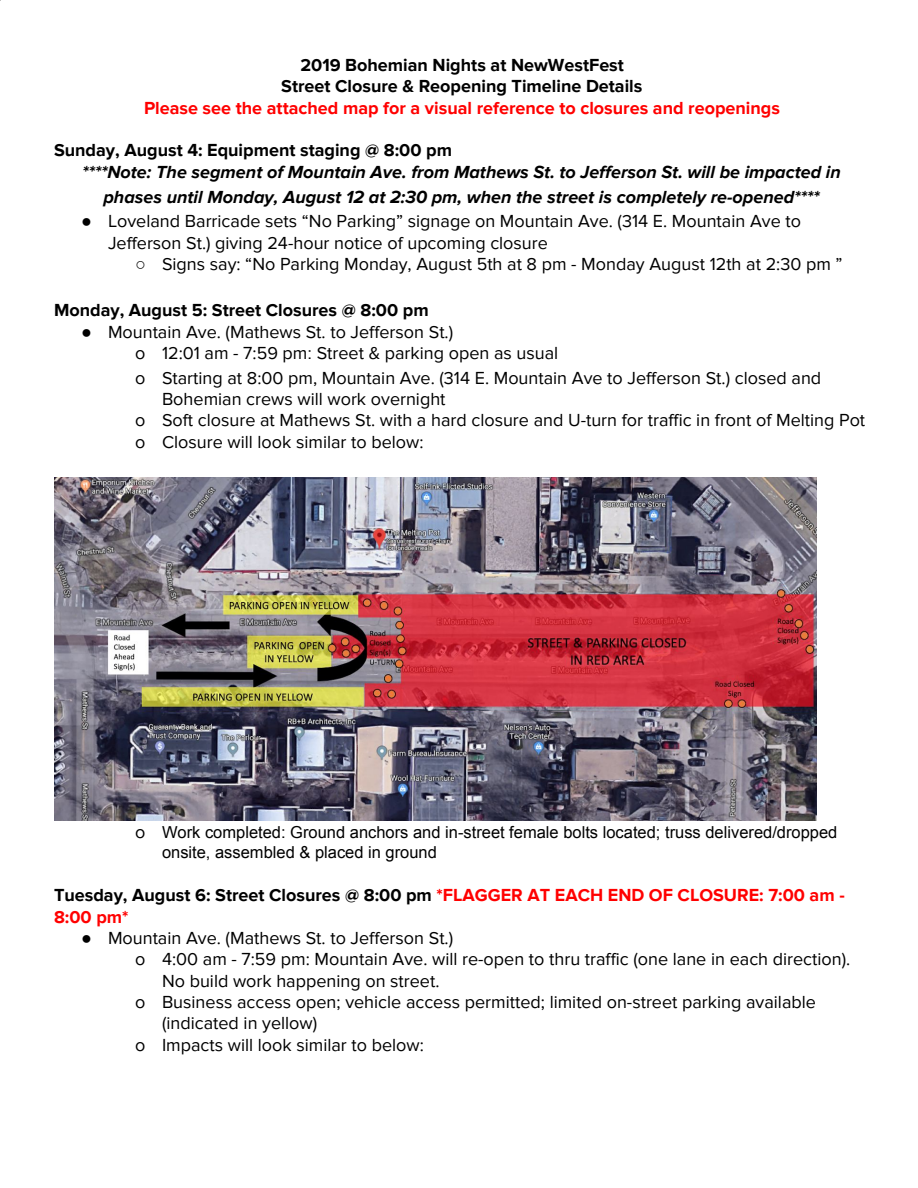
<style>
.page{position:relative;width:918px;height:1188px;background:#fff}
.page>*{position:absolute;margin:0;border:0;box-sizing:border-box;transform-origin:0 0}
.t1{font:18px/21.3px "Proxima Nova";color:#000}
.t2{font:italic 700 18px/24.8px "Proxima Nova";color:#000;text-align:center}
.t3{font:700 18px/21.3px "Proxima Nova";color:#000;text-align:center}
.t4{font:700 18px/21.3px "Proxima Nova";color:#f00}
.t5{font:16.5px/20.2px "Arial";color:#000}
.s1{font-family:"Arial"}
.s2{font-family:"Arial";font-size:16.5px}
.s3{font-family:"Proxima Nova";font-size:18px}
.s4{color:#000}
</style>
<div class="page">
<img style="left:54px;top:477px;width:763px;height:343px">
<p class="t3" style="left:281px;top:55px;width:363px">2019 Bohemian Nights at NewWestFest<br>Street Closure &amp; Reopening Timeline Details</p>
<p class="t4" style="left:144px;top:97px;width:638px">Please see the attached map for a visual reference to closures and reopenings</p>
<p class="t3" style="left:54px;top:140px;width:400px">Sunday, August 4: Equipment staging @ 8:00 pm</p>
<p class="t2" style="left:82px;top:160px;width:760px">****Note: The segment of Mountain Ave. from Mathews St. to Jefferson St. will be impacted in phases until Monday, August 12 at 2:30 pm, when the street is completely re-opened****</p>
<p class="t1" style="left:108px;top:211px;width:695px;text-indent:-27px"><span class="s1">●</span> Loveland Barricade sets “No Parking” signage on Mountain Ave. (314 E. Mountain Ave to<br>Jefferson St.) giving 24-hour notice of upcoming closure</p>
<p class="t1" style="left:135px;top:254px;width:709px"><span class="s1">○</span> Signs say: “No Parking Monday, August 5th at 8 pm - Monday August 12th at 2:30 pm ”</p>
<p class="t3" style="left:54px;top:300px;width:376px">Monday, August 5: Street Closures @ 8:00 pm</p>
<p class="t1" style="left:135px;top:321px;width:425px;text-indent:-54px"><span class="s1">●</span> Mountain Ave. (Mathews St. to Jefferson St.)<br>o 12:01 am - 7:59 pm<span class="s2">:</span> Street &amp; parking open as usual</p>
<p class="t1" style="left:135px;top:367px;width:688px">o Starting at 8:00 pm, Mountain Ave. (314 E. Mountain Ave to Jefferson St.) closed and</p>
<p class="t1" style="left:162px;top:389px;width:285px">Bohemian crews will work overnight</p>
<p class="t1" style="left:135px;top:410px;width:732px">o Soft closure at Mathews St. with a hard closure and U-turn for traffic in front of Melting Pot</p>
<p class="t1" style="left:135px;top:432px;width:290px">o Closure will look similar to below:</p>
<p class="t5" style="left:162px;top:822px;width:677px;text-indent:-27px"><span class="s3">o</span> Work completed: Ground anchors and in-street female bolts located; truss delivered/dropped onsite, assembled &amp; placed in ground</p>
<p class="t4" style="left:54px;top:885px;width:792px"><span class="s4">Tuesday, August 6: Street Closures @ 8:00 pm</span> *FLAGGER AT EACH END OF CLOSURE: 7:00 am -<br>8:00 pm*</p>
<p class="t1" style="left:81px;top:928px;width:374px"><span class="s1">●</span> Mountain Ave. (Mathews St. to Jefferson St.)</p>
<p class="t1" style="left:135px;top:949px;width:717px">o 4:00 am - 7:59 pm: Mountain Ave. will re-open to thru traffic (one lane in each direction).</p>
<p class="t1" style="left:162px;top:970px;width:279px">No build work happening on street.</p>
<p class="t1" style="left:135px;top:992px;width:683px">o Business access open; vehicle access permitted; limited on-street parking available</p>
<p class="t1" style="left:162px;top:1013px;width:157px">(indicated in yellow)</p>
<p class="t1" style="left:135px;top:1035px;width:290px">o Impacts will look similar to below:</p>
</div>
